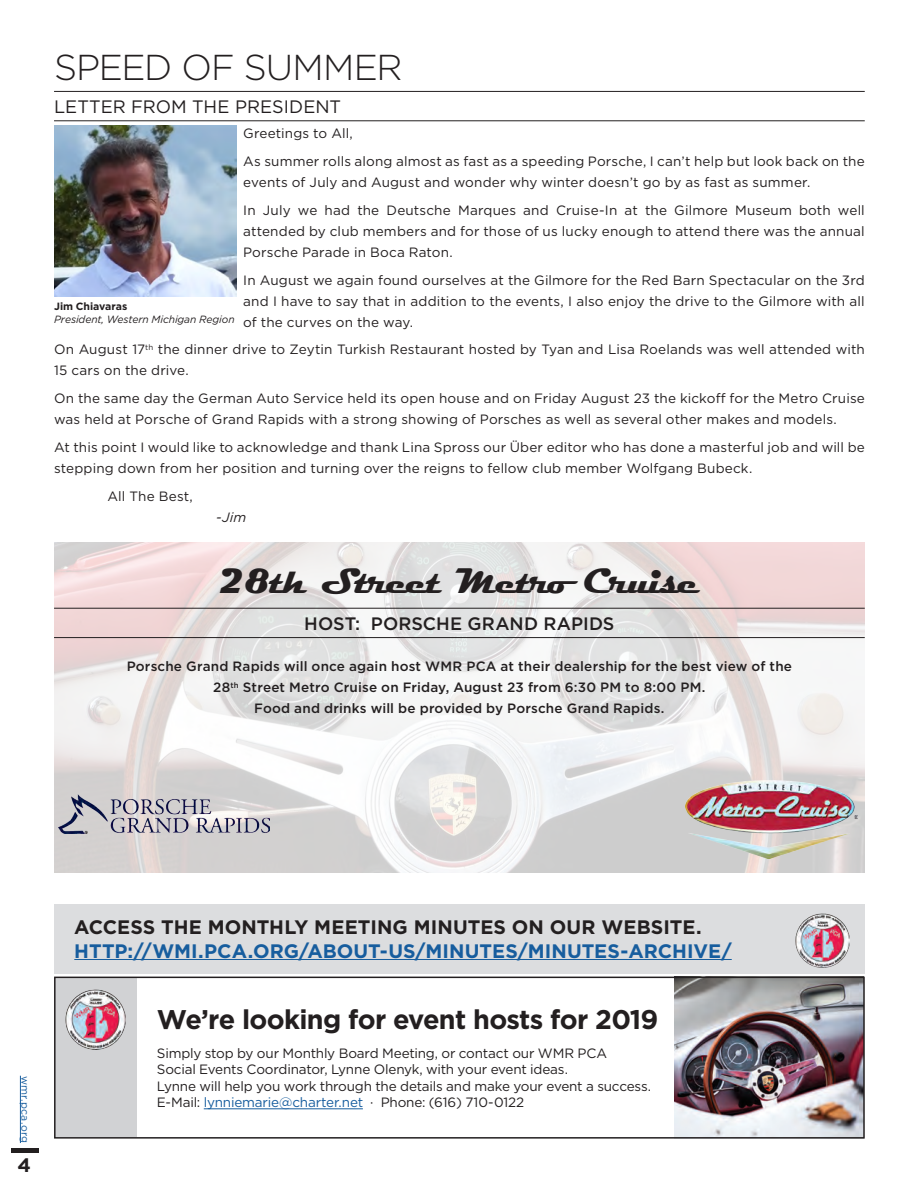
<style>
.page{position:relative;width:908px;height:1188px;background:#fff}
.page>*{position:absolute;margin:0;border:0;box-sizing:border-box;transform-origin:0 0}
.Interior_Body_Copy{font:700 36px "Magneto";letter-spacing:-.055em;color:#231f20}
.Interior_Headline{font:300 36px "Gotham";letter-spacing:-.03em;color:#231f20}
.Interior_Headline-2{font:700 27px "Gotham";letter-spacing:-.025em;color:#231f20}
.Frontpage_Teaser_Hea{font:700 19.5px/24px "Gotham";letter-spacing:.005em;color:#175d9e}
.Frontpage_Month{font:700 19.5px "Gotham";color:#231f20}
.Interior_Sub_Head{font:500 18px "Gotham";letter-spacing:.005em;color:#231f20}
.Interior_Sub_Head-2{font:18px "Gotham";color:#231f20}
.Interior_Headline-3{font:13.5px/21px "Gotham";letter-spacing:.01em;color:#231f20}
.Interior_Headline-4{font:13.5px/16.5px "Gotham";letter-spacing:-.015em;color:#231f20}
.Interior_Body_Copy-2{font:500 13.5px/21px "Gotham";letter-spacing:.015em;color:#231f20;text-align:center}
.t1{font:italic 13.5px "Gotham";color:#231f20}
.Disclaimer{font:italic 10.5px/13.5px "Gotham";letter-spacing:-.005em;color:#231f20}
.Pagination{font:10.5px "Gotham";letter-spacing:.025em;color:#175d9e}
.s1{font-weight:700;font-style:normal}
.s2{color:#231f20}
.s3{color:#175d9e}
</style>
<div class="page">
<hr style="left:54px;top:91px;width:810px;height:1px;background:#231f20">
<hr style="left:54px;top:120px;width:810px;height:1px;background:#231f20">
<div style="left:54px;top:904px;width:810px;height:70px;background:#dcdddf"></div>
<hr style="left:74px;top:959px;width:657px;height:1px;background:#175d9e">
<img style="left:795px;top:914px;width:54px;height:54px">
<img style="left:674px;top:980px;width:187px;height:156px">
<div style="left:55px;top:977px;width:81px;height:160px;background:#d1d2d4"></div>
<img style="left:65px;top:989px;width:61px;height:60px">
<hr style="left:204px;top:1108px;width:159px;height:1px;background:#175d9e">
<div style="left:54px;top:977px;width:810px;height:162px;border:2px solid #231f20"></div>
<hr style="left:20px;top:1076px;width:1px;height:67px;background:#175d9e">
<hr style="left:11px;top:1148px;width:27px;height:4px;background:#231f20">
<img style="left:54px;top:125px;width:182px;height:171px">
<img style="left:54px;top:543px;width:810px;height:330px">
<hr style="left:54px;top:608px;width:810px;height:1px;background:#231f20">
<hr style="left:54px;top:637px;width:810px;height:1px;background:#231f20">
<img style="left:58px;top:794px;width:211px;height:40px">
<img style="left:685px;top:781px;width:172px;height:77px">
<p class="Interior_Headline" style="left:54px;top:44px;width:350px">SPEED OF SUMMER</p>
<p class="Interior_Sub_Head-2" style="left:54px;top:96px;width:288px">LETTER FROM THE PRESIDENT</p>
<p class="Interior_Headline-3" style="left:243px;top:123px;width:111px">Greetings to All,</p>
<p class="Interior_Headline-3" style="left:243px;top:150px;width:622px">As summer rolls along almost as fast as a speeding Porsche, I can’t help but look back on the events of July and August and wonder why winter doesn’t go by as fast as summer.</p>
<p class="Interior_Headline-3" style="left:243px;top:199px;width:623px;text-align:justify">In July we had the Deutsche Marques and Cruise-In at the Gilmore Museum both well attended by club members and for those of us lucky enough to attend there was the annual Porsche Parade in Boca Raton.</p>
<p class="Interior_Headline-3" style="left:243px;top:269px;width:623px;text-align:justify">In August we again found ourselves at the Gilmore for the Red Barn Spectacular on the 3rd and I have to say that in addition to the events, I also enjoy the drive to the Gilmore with all of the curves on the way.</p>
<p class="Interior_Headline-3" style="left:54px;top:339px;width:812px">On August 17<sup>th</sup> the dinner drive to Zeytin Turkish Restaurant hosted by Tyan and Lisa Roelands was well attended with<br>15 cars on the drive.</p>
<p class="Interior_Headline-3" style="left:54px;top:387px;width:812px">On the same day the German Auto Service held its open house and on Friday August 23 the kickoff for the Metro Cruise was held at Porsche of Grand Rapids with a strong showing of Porsches as well as several other makes and models.</p>
<p class="Interior_Headline-3" style="left:54px;top:436px;width:812px">At this point I would like to acknowledge and thank Lina Spross our Über editor who has done a masterful job and will be stepping down from her position and turning over the reigns to fellow club member Wolfgang Bubeck.</p>
<p class="Interior_Headline-3" style="left:107px;top:485px;width:87px">All The Best,</p>
<p class="t1" style="left:216px;top:508px;width:32px">-Jim</p>
<p class="Disclaimer" style="left:54px;top:299px;width:182px"><span class="s1">Jim Chiavaras<br></span>President, Western Michigan Region</p>
<p class="Interior_Body_Copy" style="left:218px;top:560px;width:483px">28th Street Metro Cruise</p>
<p class="Interior_Sub_Head" style="left:304px;top:612px;width:311px">HOST: PORSCHE GRAND RAPIDS</p>
<p class="Interior_Body_Copy-2" style="left:127px;top:656px;width:666px">Porsche Grand Rapids will once again host WMR PCA at their dealership for the best view of the<br>28<sup>th</sup> Street Metro Cruise on Friday, August 23 from 6:30 PM to 8:00 PM.<br>Food and drinks will be provided by Porsche Grand Rapids.</p>
<p class="Pagination" style="left:32px;top:1076px;width:69px;rotate:90deg">wmr.pca.org</p>
<p class="Frontpage_Month" style="left:18px;top:1153px;width:15px">4</p>
<p class="Frontpage_Teaser_Hea" style="left:74px;top:915px;width:658px"><span class="s2">ACCESS THE MONTHLY MEETING MINUTES ON OUR WEBSITE.<br></span>HTTP://WMI.PCA.ORG/ABOUT-US/MINUTES/MINUTES-ARCHIVE/</p>
<p class="Interior_Headline-2" style="left:157px;top:1002px;width:503px">We’re looking for event hosts for 2019</p>
<p class="Interior_Headline-4" style="left:157px;top:1045px;width:495px">Simply stop by our Monthly Board Meeting, or contact our WMR PCA<br>Social Events Coordinator, Lynne Olenyk, with your event ideas.<br>Lynne will help you work through the details and make your event a success.<br>E-Mail: <span class="s3">lynniemarie@charter.net</span> · Phone: (616) 710-0122</p>
</div>
